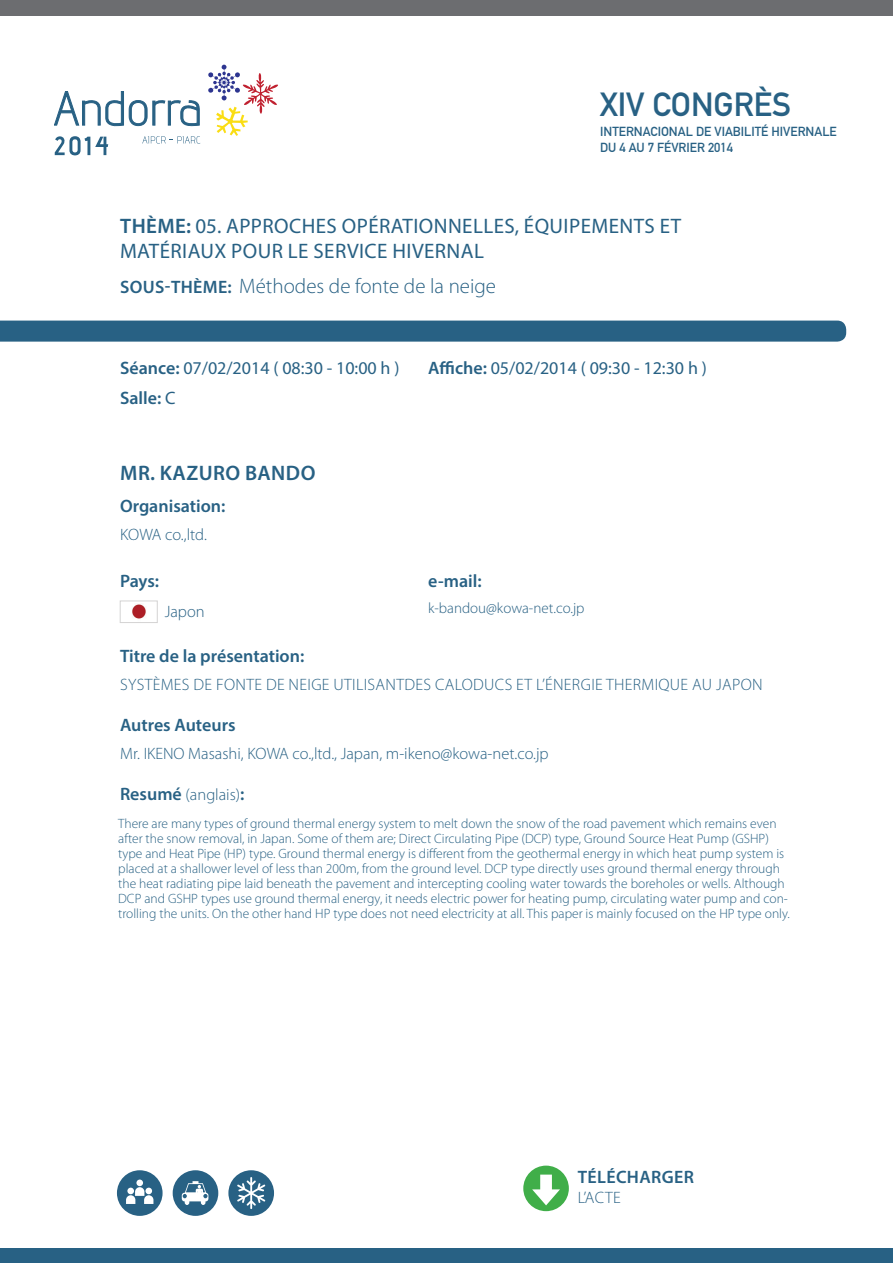
<style>
.page{position:relative;width:893px;height:1263px;background:#fff}
.page>*{position:absolute;margin:0;border:0;box-sizing:border-box;transform-origin:0 0}
.t1{font:33px "DIN Mittelschrift Std";color:#286184}
.Estilo_de_párrafo_3{font:21px/25.2px "Myriad Pro";letter-spacing:.02em;color:#286184}
.t2{font:300 21px "Myriad Pro";color:#286184}
.t3{font:600 21px "Myriad Pro";letter-spacing:.02em;color:#286184}
.Estilo_de_párrafo_2{font:600 18px "Myriad Pro";color:#286184}
.t4{font:18px "Myriad Pro";color:#286184}
.Estilo_de_párrafo_2-2{font:600 18px "Myriad Pro";letter-spacing:.02em;color:#286184}
.Estilo_de_párrafo_2-3{font:300 16.5px "Myriad Pro";color:#286184}
.Estilo_de_párrafo_6{font:300 16.5px "Myriad Pro";letter-spacing:.02em;color:#286184}
.Estilo_de_párrafo_2-4{font:300 15px "Myriad Pro";color:#286184}
.t5{font:300 13.5px/15px "Myriad Pro";color:#286184}
.t6{font:12.9px/15.6px "DIN Mittelschrift Std";color:#286184}
.s1{font-weight:600}
.s2{font-weight:600;font-size:18px}
.s3{font-weight:400}
</style>
<div class="page">
<svg style="left:173px;top:1170px;width:45px;height:46px"></svg>
<svg style="left:228px;top:1170px;width:46px;height:46px"></svg>
<svg style="left:117px;top:1170px;width:46px;height:46px"></svg>
<div style="left:0;top:1248px;width:893px;height:15px;background:#286184"></div>
<div style="left:0;top:0;width:893px;height:16px;background:#6c6d70"></div>
<svg style="left:54px;top:91px;width:146px;height:36px"></svg>
<svg style="left:55px;top:136px;width:53px;height:19px"></svg>
<svg style="left:142px;top:136px;width:58px;height:8px"></svg>
<svg style="left:208px;top:65px;width:70px;height:71px"></svg>
<div style="left:0;top:321px;width:846px;height:21px;background:#286184"></div>
<div style="left:523px;top:1165px;width:46px;height:46px;background:#40ae49;border-radius:50%"></div>
<svg style="left:532px;top:1174px;width:28px;height:31px"></svg>
<img style="left:132px;top:604px;width:14px;height:15px">
<div style="left:120px;top:601px;width:37px;height:22px;border:1px solid #d4d3d3"></div>
<h1 class="t1" style="left:600px;top:85px;width:193px">XIV CONGRÈS</h1>
<p class="t6" style="left:600px;top:124px;width:238px">INTERNACIONAL DE VIABILITÉ HIVERNALE<br>DU 4 AU 7 FÉVRIER 2014</p>
<p class="Estilo_de_párrafo_3" style="left:120px;top:214px;width:562px"><span class="s1">THÈME:</span> 05. APPROCHES OPÉRATIONNELLES, ÉQUIPEMENTS ET<br>MATÉRIAUX POUR LE SERVICE HIVERNAL</p>
<p class="t2" style="left:120px;top:273px;width:377px"><span class="s2">SOUS-THÈME:</span> Méthodes de fonte de la neige</p>
<p class="t4" style="left:120px;top:358px;width:281px"><span class="s1">Séance:</span> 07/02/2014 ( 08:30 - 10:00 h )</p>
<p class="Estilo_de_párrafo_2" style="left:120px;top:386px;width:57px">Salle: <span class="s3">C</span></p>
<p class="t3" style="left:120px;top:460px;width:197px">MR. KAZURO BANDO</p>
<p class="Estilo_de_párrafo_2" style="left:120px;top:495px;width:107px">Organisation:</p>
<p class="Estilo_de_párrafo_2-3" style="left:120px;top:525px;width:88px">KOWA co.,ltd.</p>
<p class="Estilo_de_párrafo_2" style="left:120px;top:569px;width:41px">Pays:</p>
<p class="Estilo_de_párrafo_6" style="left:165px;top:601px;width:41px">Japon</p>
<p class="t4" style="left:428px;top:358px;width:280px"><span class="s1">Affiche:</span> 05/02/2014 ( 09:30 - 12:30 h )</p>
<p class="Estilo_de_párrafo_2" style="left:428px;top:569px;width:55px">e-mail:</p>
<p class="Estilo_de_párrafo_2-4" style="left:428px;top:599px;width:158px">k-bandou@kowa-net.co.jp</p>
<p class="Estilo_de_párrafo_2" style="left:120px;top:644px;width:186px">Titre de la présentation:</p>
<p class="Estilo_de_párrafo_6" style="left:120px;top:675px;width:644px">SYSTÈMES DE FONTE DE NEIGE UTILISANTDES CALODUCS ET L’ÉNERGIE THERMIQUE AU JAPON</p>
<p class="Estilo_de_párrafo_2" style="left:120px;top:713px;width:117px">Autres Auteurs</p>
<p class="Estilo_de_párrafo_2-3" style="left:120px;top:744px;width:430px">Mr. IKENO Masashi, KOWA co.,ltd., Japan, m-ikeno@kowa-net.co.jp</p>
<p class="Estilo_de_párrafo_2-3" style="left:120px;top:785px;width:126px"><span class="s2">Resumé</span> (anglais)<span class="s2">:</span></p>
<p class="t5" style="left:118px;top:816px;width:673px">There are many types of ground thermal energy system to melt down the snow of the road pavement which remains even after the snow removal, in Japan. Some of them are; Direct Circulating Pipe (DCP) type, Ground Source Heat Pump (GSHP) type and Heat Pipe (HP) type. Ground thermal energy is different from the geothermal energy in which heat pump system is placed at a shallower level of less than 200m, from the ground level. DCP type directly uses ground thermal energy through the heat radiating pipe laid beneath the pavement and intercepting cooling water towards the boreholes or wells. Although DCP and GSHP types use ground thermal energy, it needs electric power for heating pump, circulating water pump and con&shy;trolling the units. On the other hand HP type does not need electricity at all. This paper is mainly focused on the HP type only.</p>
<p class="Estilo_de_párrafo_2-2" style="left:578px;top:1165px;width:118px">TÉLÉCHARGER</p>
<p class="Estilo_de_párrafo_6" style="left:578px;top:1187px;width:45px">L’ACTE</p>
</div>
